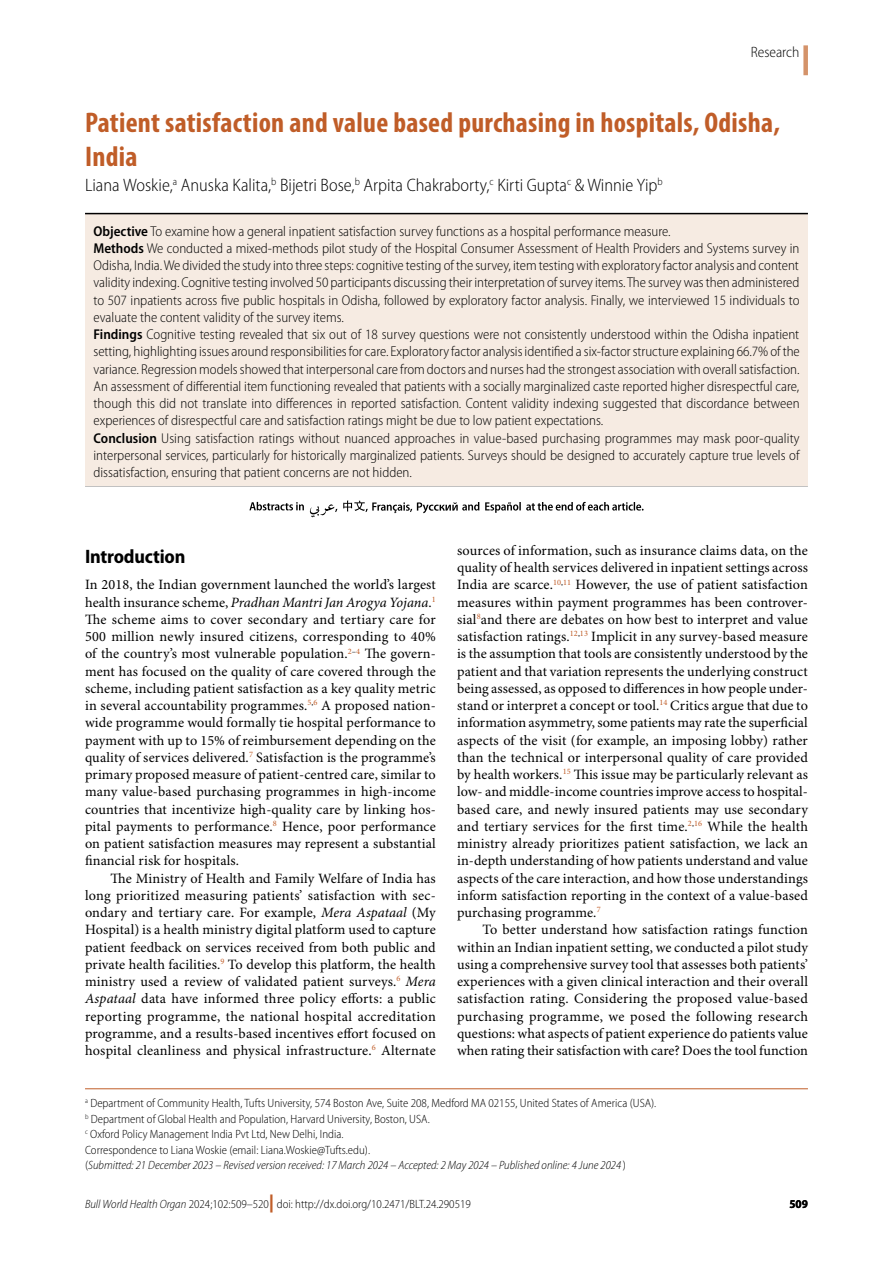
<style>
.page{position:relative;width:893px;height:1263px;background:#fff}
.page>*{position:absolute;margin:0;border:0;box-sizing:border-box;transform-origin:0 0}
.Article_Title{font:700 condensed 28.5px/33.8px "Myriad Pro";letter-spacing:.01em;color:#c05d28}
.Head_1{font:700 semi-condensed 19.5px "Myriad Pro";letter-spacing:-.01em;color:#000}
.Authors{font:300 semi-condensed 18px "Myriad Pro";color:#000}
.Section_Title{font:300 semi-condensed 15px "Myriad Pro";color:#000}
.Para_Ind{font:14.25px/17.2px "Minion Pro";letter-spacing:.005em;color:#000;text-align:justify}
.Abstract_No_Ind{font:300 semi-condensed 14.25px/17.2px "Myriad Pro";color:#000;text-align:justify}
.Para_No_Ind{font:14.25px/17.2px "Minion Pro";letter-spacing:.005em;color:#000;text-align:justify}
.Affiliations{font:300 semi-condensed 12px "Myriad Pro";color:#000}
.Submission_info{font:italic 300 semi-condensed 12px "Myriad Pro";color:#000}
.t1{font:700 semi-condensed 12px "Myriad Pro";color:#000}
.s1{font-weight:600}
.s2{font-style:italic}
.s3{font-style:normal}
.s4{font-weight:900;font-stretch:normal;font-size:18px;color:#c05d28}
</style>
<div class="page">
<hr style="left:85px;top:1088px;width:723px;height:1px;background:#c05d28">
<div style="left:85px;top:214px;width:723px;height:272px;background:#f6ebe2"></div>
<hr style="left:85px;top:213px;width:723px;height:1px;background:#000">
<svg style="left:310px;top:500px;width:334px;height:17px"></svg>
<svg style="left:249px;top:502px;width:55px;height:8px"></svg>
<div style="left:803px;top:45px;width:5px;height:30px;background:#d4936a"></div>
<p class="Section_Title" style="left:751px;top:44px;width:50px">Research</p>
<p class="Article_Title" style="left:85px;top:105px;width:696px">Patient satisfaction and value based purchasing in hospitals, Odisha,<br>India</p>
<p class="Authors" style="left:85px;top:176px;width:579px">Liana Woskie,<sup>a</sup> Anuska Kalita,<sup>b</sup> Bijetri Bose,<sup>b</sup> Arpita Chakraborty,<sup>c</sup> Kirti Gupta<sup>c</sup> &amp; Winnie Yip<sup>b</sup></p>
<p class="Abstract_No_Ind" style="left:94px;top:223px;width:579px"><span class="s1">Objective</span> To examine how a general inpatient satisfaction survey functions as a hospital performance measure.</p>
<p class="Abstract_No_Ind" style="left:94px;top:240px;width:707px"><span class="s1">Methods</span> We conducted a mixed-methods pilot study of the Hospital Consumer Assessment of Health Providers and Systems survey in Odisha, India. We divided the study into three steps: cognitive testing of the survey, item testing with exploratory factor analysis and content validity indexing. Cognitive testing involved 50 participants discussing their interpretation of survey items. The survey was then administered to 507 inpatients across five public hospitals in Odisha, followed by exploratory factor analysis. Finally, we interviewed 15 individuals to evaluate the content validity of the survey items.</p>
<p class="Abstract_No_Ind" style="left:94px;top:326px;width:708px"><span class="s1">Findings</span> Cognitive testing revealed that six out of 18 survey questions were not consistently understood within the Odisha inpatient setting, highlighting issues around responsibilities for care. Exploratory factor analysis identified a six-factor structure explaining 66.7% of the variance. Regression models showed that interpersonal care from doctors and nurses had the strongest association with overall satisfaction.<br>An assessment of differential item functioning revealed that patients with a socially marginalized caste reported higher disrespectful care, though this did not translate into differences in reported satisfaction. Content validity indexing suggested that discordance between experiences of disrespectful care and satisfaction ratings might be due to low patient expectations.</p>
<p class="Abstract_No_Ind" style="left:94px;top:430px;width:708px"><span class="s1">Conclusion</span> Using satisfaction ratings without nuanced approaches in value-based purchasing programmes may mask poor-quality interpersonal services, particularly for historically marginalized patients. Surveys should be designed to accurately capture true levels of dissatisfaction, ensuring that patient concerns are not hidden.</p>
<p class="Head_1" style="left:85px;top:546px;width:102px">Introduction</p>
<p class="Para_No_Ind" style="left:85px;top:577px;width:352px">In 2018, the Indian government launched the world’s largest health insurance scheme, <span class="s2">Pradhan Mantri Jan Arogya Yojana</span>.<sup>1<br></sup>The scheme aims to cover secondary and tertiary care for 500 million newly insured citizens, corresponding to 40% of the country’s most vulnerable population.<sup>2</sup><sup>–</sup><sup>4</sup> The govern&shy;ment has focused on the quality of care covered through the scheme, including patient satisfaction as a key quality metric in several accountability programmes.<sup>5</sup><sup>,</sup><sup>6</sup> A proposed nation&shy;wide programme would formally tie hospital performance to payment with up to 15% of reimbursement depending on the quality of services delivered.<sup>7</sup> Satisfaction is the programme’s primary proposed measure of patient-centred care, similar to many value-based purchasing programmes in high-income countries that incentivize high-quality care by linking hos&shy;pital payments to performance.<sup>8</sup> Hence, poor performance on patient satisfaction measures may represent a substantial financial risk for hospitals.</p>
<p class="Para_Ind" style="left:85px;top:870px;width:352px;text-indent:26px">The Ministry of Health and Family Welfare of India has long prioritized measuring patients’ satisfaction with sec&shy;ondary and tertiary care. For example, <span class="s2">Mera Aspataal</span> (My Hospital) is a health ministry digital platform used to capture patient feedback on services received from both public and private health facilities.<sup>9</sup> To develop this platform, the health ministry used a review of validated patient surveys.<sup>6</sup> <span class="s2">Mera Aspataal</span> data have informed three policy efforts: a public reporting programme, the national hospital accreditation programme, and a results-based incentives effort focused on hospital cleanliness and physical infrastructure.<sup>6</sup> Alternate</p>
<p class="Para_Ind" style="left:457px;top:542px;width:352px">sources of information, such as insurance claims data, on the quality of health services delivered in inpatient settings across India are scarce.<sup>10</sup><sup>,</sup><sup>11</sup> However, the use of patient satisfaction measures within payment programmes has been controver&shy;sial<sup>8</sup>and there are debates on how best to interpret and value satisfaction ratings.<sup>12</sup><sup>,</sup><sup>13</sup> Implicit in any survey-based measure is the assumption that tools are consistently understood by the patient and that variation represents the underlying construct being assessed, as opposed to differences in how people under&shy;stand or interpret a concept or tool.<sup>14</sup> Critics argue that due to information asymmetry, some patients may rate the superficial aspects of the visit (for example, an imposing lobby) rather than the technical or interpersonal quality of care provided by health workers.<sup>15</sup> This issue may be particularly relevant as low- and middle-income countries improve access to hospital&shy;based care, and newly insured patients may use secondary and tertiary services for the first time.<sup>2</sup><sup>,</sup><sup>16</sup> While the health ministry already prioritizes patient satisfaction, we lack an in-depth understanding of how patients understand and value aspects of the care interaction, and how those understandings inform satisfaction reporting in the context of a value-based purchasing programme.<sup>7</sup></p>
<p class="Para_Ind" style="left:457px;top:922px;width:352px;text-indent:26px">To better understand how satisfaction ratings function within an Indian inpatient setting, we conducted a pilot study using a comprehensive survey tool that assesses both patients’ experiences with a given clinical interaction and their overall satisfaction rating. Considering the proposed value-based purchasing programme, we posed the following research questions: what aspects of patient experience do patients value when rating their satisfaction with care? Does the tool function</p>
<p class="Affiliations" style="left:85px;top:1096px;width:573px"><sup>a</sup> Department of Community Health, Tufts University, 574 Boston Ave, Suite 208, Medford MA 02155, United States of America (USA).</p>
<p class="Affiliations" style="left:85px;top:1112px;width:346px"><sup>b</sup> Department of Global Health and Population, Harvard University, Boston, USA.</p>
<p class="Affiliations" style="left:85px;top:1128px;width:260px"><sup>c</sup> Oxford Policy Management India Pvt Ltd, New Delhi, India.</p>
<p class="Affiliations" style="left:85px;top:1143px;width:287px">Correspondence to Liana Woskie (email: Liana.Woskie@Tufts.edu).</p>
<p class="Submission_info" style="left:85px;top:1159px;width:542px"><span class="s3">(</span>Submitted: 21 December 2023 – Revised version received: 17 March 2024 – Accepted: 2 May 2024 – Published online: 4 June 2024 <span class="s3">)</span></p>
<p class="Affiliations" style="left:85px;top:1198px;width:387px"><span class="s2">Bull World Health Organ</span> 2024;102:509–520<span class="s4">|</span> doi: http://dx.doi.org/10.2471/BLT.24.290519</p>
<p class="t1" style="left:789px;top:1197px;width:20px">509</p>
</div>
